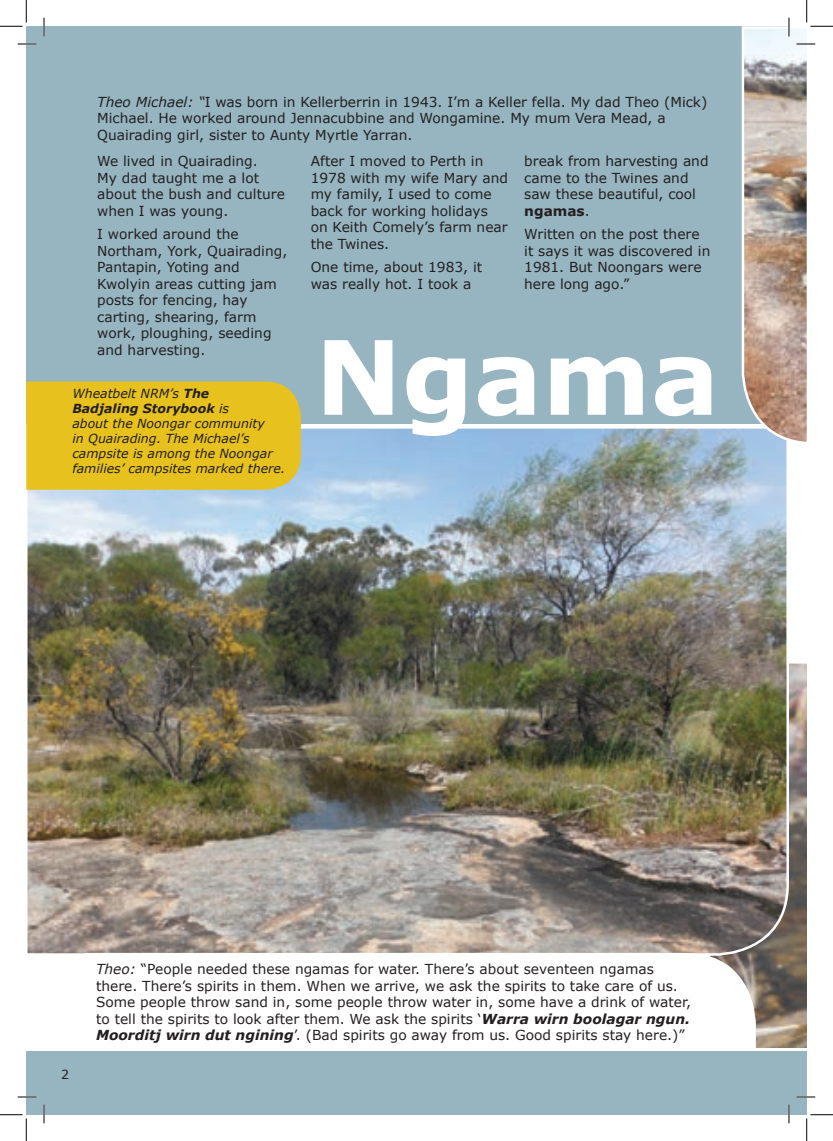
<style>
.page{position:relative;width:833px;height:1141px;background:#fff}
.page>*{position:absolute;margin:0;border:0;box-sizing:border-box;transform-origin:0 0}
.t1{font:700 102.5px "Verdana";color:#fff}
.t2{font:13.75px/16.5px "Verdana";color:#231f20}
.t3{font:italic 12.5px/15px "Verdana";color:#231f20}
.t4{font:12.5px "Verdana";color:#231f20}
.s1{font-style:italic}
.s2{font-weight:700}
.s3{font-weight:700;font-style:italic}
</style>
<div class="page">
<div style="left:26px;top:26px;width:762px;height:398px;background:#96b5c0"></div>
<img style="left:755px;top:663px;width:51px;height:384px">
<img style="left:26px;top:428px;width:763px;height:528px">
<div style="left:26px;top:381px;width:275px;height:108px;background:#e7c11e"></div>
<svg style="left:85px;top:952px;width:670px;height:63px"></svg>
<div style="left:26px;top:1051px;width:780px;height:63px;background:#96b5c0"></div>
<svg style="left:18px;top:43px;width:18px;height:2px"></svg>
<svg style="left:18px;top:1096px;width:18px;height:1px"></svg>
<svg style="left:796px;top:1096px;width:18px;height:1px"></svg>
<svg style="left:43px;top:18px;width:2px;height:18px"></svg>
<svg style="left:43px;top:1104px;width:2px;height:19px"></svg>
<svg style="left:787px;top:1104px;width:2px;height:19px"></svg>
<svg style="left:0;top:0;width:27px;height:27px"></svg>
<svg style="left:0;top:1114px;width:27px;height:26px"></svg>
<img style="left:740px;top:0;width:92px;height:663px">
<svg style="left:806px;top:1114px;width:26px;height:26px"></svg>
<p class="t2" style="left:97px;top:93px;width:611px"><span class="s1">Theo Michael: “</span>I was born in Kellerberrin in 1943. I’m a Keller fella. My dad Theo (Mick)<br>Michael. He worked around Jennacubbine and Wongamine. My mum Vera Mead, a<br>Quairading girl, sister to Aunty Myrtle Yarran.</p>
<p class="t2" style="left:97px;top:153px;width:189px">We lived in Quairading.<br>My dad taught me a lot about the bush and culture when I was young.</p>
<p class="t2" style="left:97px;top:226px;width:191px">I worked around the<br>Northam, York, Quairading,<br>Pantapin, Yoting and<br>Kwolyin areas cutting jam posts for fencing, hay carting, shearing, farm work, ploughing, seeding and harvesting.</p>
<p class="t3" style="left:72px;top:386px;width:214px">Wheatbelt NRM’s <span class="s2">The<br>Badjaling Storybook</span> is<br>about the Noongar community<br>in Quairading. The Michael’s campsite is among the Noongar families’ campsites marked there.</p>
<p class="t2" style="left:310px;top:153px;width:199px">After I moved to Perth in<br>1978 with my wife Mary and my family, I used to come back for working holidays on Keith Comely’s farm near the Twines.</p>
<p class="t2" style="left:310px;top:259px;width:173px">One time, about 1983, it was really hot. I took a</p>
<p class="t2" style="left:524px;top:153px;width:186px">break from harvesting and came to the Twines and saw these beautiful, cool <span class="s2">ngamas</span>.</p>
<p class="t2" style="left:524px;top:226px;width:187px">Written on the post there it says it was discovered in<br>1981. But Noongars were here long ago.”</p>
<h1 class="t1" style="left:315px;top:305px;width:405px">Ngama</h1>
<p class="t4" style="left:61px;top:1065px;width:9px">2</p>
<p class="t2" style="left:96px;top:960px;width:596px"><span class="s1">Theo:</span> “People needed these ngamas for water. There’s about seventeen ngamas there. There’s spirits in them. When we arrive, we ask the spirits to take care of us.<br>Some people throw sand in, some people throw water in, some have a drink of water, to tell the spirits to look after them. We ask the spirits ‘<span class="s3">Warra wirn boolagar ngun.<br>Moorditj wirn dut ngining</span>’. (Bad spirits go away from us. Good spirits stay here.)”</p>
</div>
